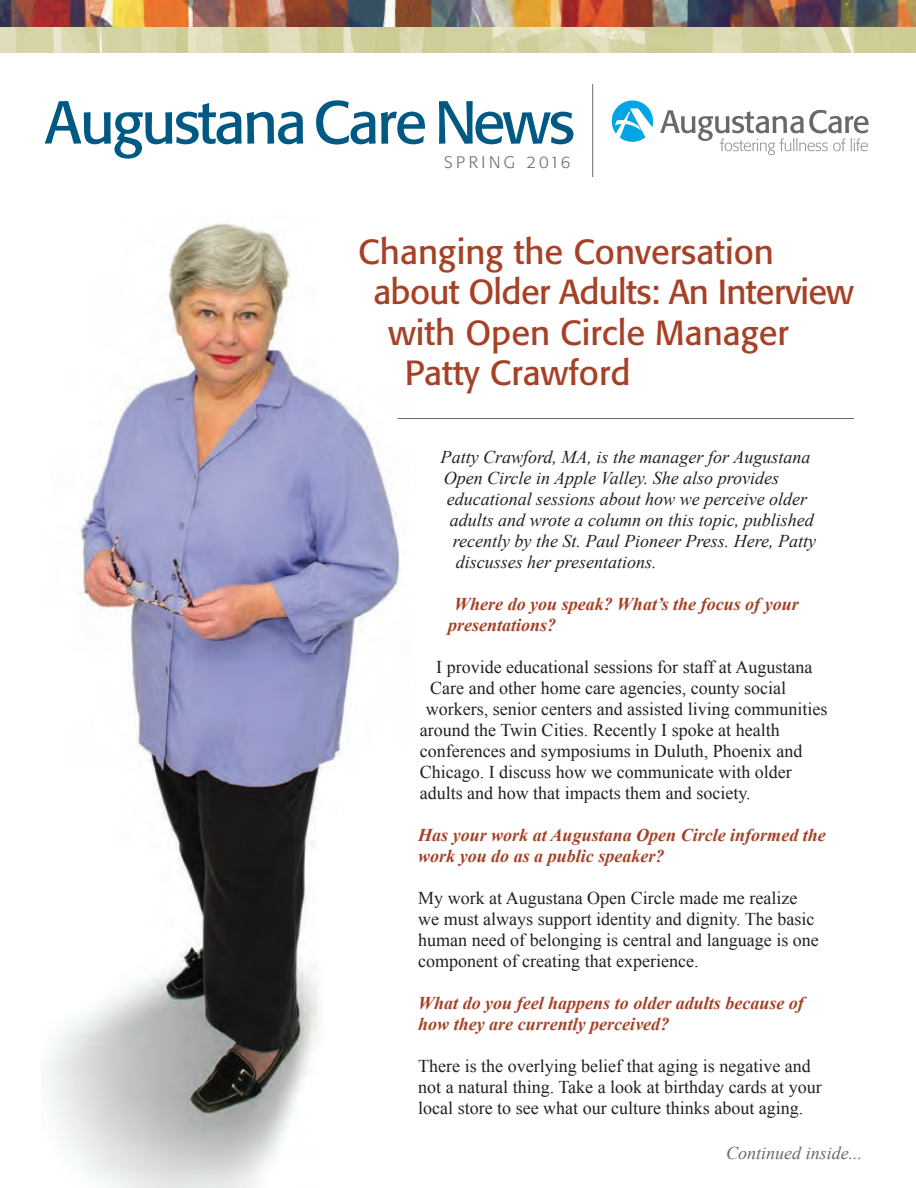
<style>
.page{position:relative;width:916px;height:1188px;background:#fff}
.page>*{position:absolute;margin:0;border:0;box-sizing:border-box;transform-origin:0 0}
.t1{font:60px "Formata";letter-spacing:-.04em;color:#005983}
.t2{font:34.5px "Formata";color:#a64126}
.t3{font:34.5px "Formata";letter-spacing:-.02em;color:#a64126}
.t4{font:18px/21px "Times New Roman";color:#231f20}
.t5{font:italic 18px "Times New Roman";color:#231f20}
.t6{font:italic 700 18px/21px "Times New Roman";color:#a64126}
.t7{font:italic 18px "Times New Roman";color:#69696c}
.t8{font:300 16.5px "Formata";letter-spacing:.2em;color:#69696c}
</style>
<div class="page">
<img style="left:46px;top:223px;width:356px;height:965px">
<img style="left:0;top:27px;width:915px;height:25px">
<svg style="left:660px;top:110px;width:208px;height:45px"></svg>
<svg style="left:611px;top:101px;width:42px;height:41px"></svg>
<img style="left:0;top:0;width:915px;height:27px">
<hr style="left:592px;top:84px;width:1px;height:93px;background:#69696c">
<hr style="left:397px;top:418px;width:456px;height:1px;background:#69696c">
<h1 class="t1" style="left:45px;top:86px;width:531px">Augustana Care News</h1>
<p class="t8" style="left:444px;top:153px;width:128px">SPRING 2016</p>
<h2 class="t2" style="left:358px;top:231px;width:417px">Changing the Conversation</h2>
<h2 class="t3" style="left:373px;top:271px;width:482px">about Older Adults: An Interview</h2>
<h2 class="t2" style="left:388px;top:312px;width:402px">with Open Circle Manager</h2>
<h2 class="t2" style="left:405px;top:352px;width:227px">Patty Crawford</h2>
<p class="t5" style="left:440px;top:444px;width:371px">Patty Crawford, MA, is the manager for Augustana</p>
<p class="t5" style="left:443px;top:465px;width:337px">Open Circle in Apple Valley. She also provides</p>
<p class="t5" style="left:446px;top:486px;width:362px">educational sessions about how we perceive older</p>
<p class="t5" style="left:449px;top:507px;width:365px">adults and wrote a column on this topic, published</p>
<p class="t5" style="left:452px;top:528px;width:365px">recently by the St. Paul Pioneer Press. Here, Patty</p>
<p class="t5" style="left:455px;top:549px;width:202px">discusses her presentations.</p>
<p class="t6" style="left:448px;top:593px;width:352px;text-indent:6px">Where do you speak? What’s the focus of your presentations?</p>
<p class="t4" style="left:436px;top:656px;width:378px">I provide educational sessions for staff at Augustana</p>
<p class="t4" style="left:430px;top:677px;width:357px">Care and other home care agencies, county social</p>
<p class="t4" style="left:425px;top:698px;width:403px">workers, senior centers and assisted living communities</p>
<p class="t4" style="left:419px;top:719px;width:361px">around the Twin Cities. Recently I spoke at health</p>
<p class="t4" style="left:419px;top:740px;width:384px">conferences and symposiums in Duluth, Phoenix and</p>
<p class="t4" style="left:419px;top:761px;width:373px">Chicago. I discuss how we communicate with older</p>
<p class="t4" style="left:419px;top:782px;width:332px">adults and how that impacts them and society.</p>
<p class="t6" style="left:418px;top:824px;width:409px">Has your work at Augustana Open Circle informed the work you do as a public speaker?</p>
<p class="t4" style="left:418px;top:887px;width:402px">My work at Augustana Open Circle made me realize we must always support identity and dignity. The basic human need of belonging is central and language is one component of creating that experience.</p>
<p class="t6" style="left:418px;top:992px;width:387px">What do you feel happens to older adults because of how they are currently perceived?</p>
<p class="t4" style="left:418px;top:1055px;width:405px">There is the overlying belief that aging is negative and not a natural thing. Take a look at birthday cards at your local store to see what our culture thinks about aging.</p>
<p class="t7" style="left:726px;top:1140px;width:138px">Continued inside...</p>
</div>
